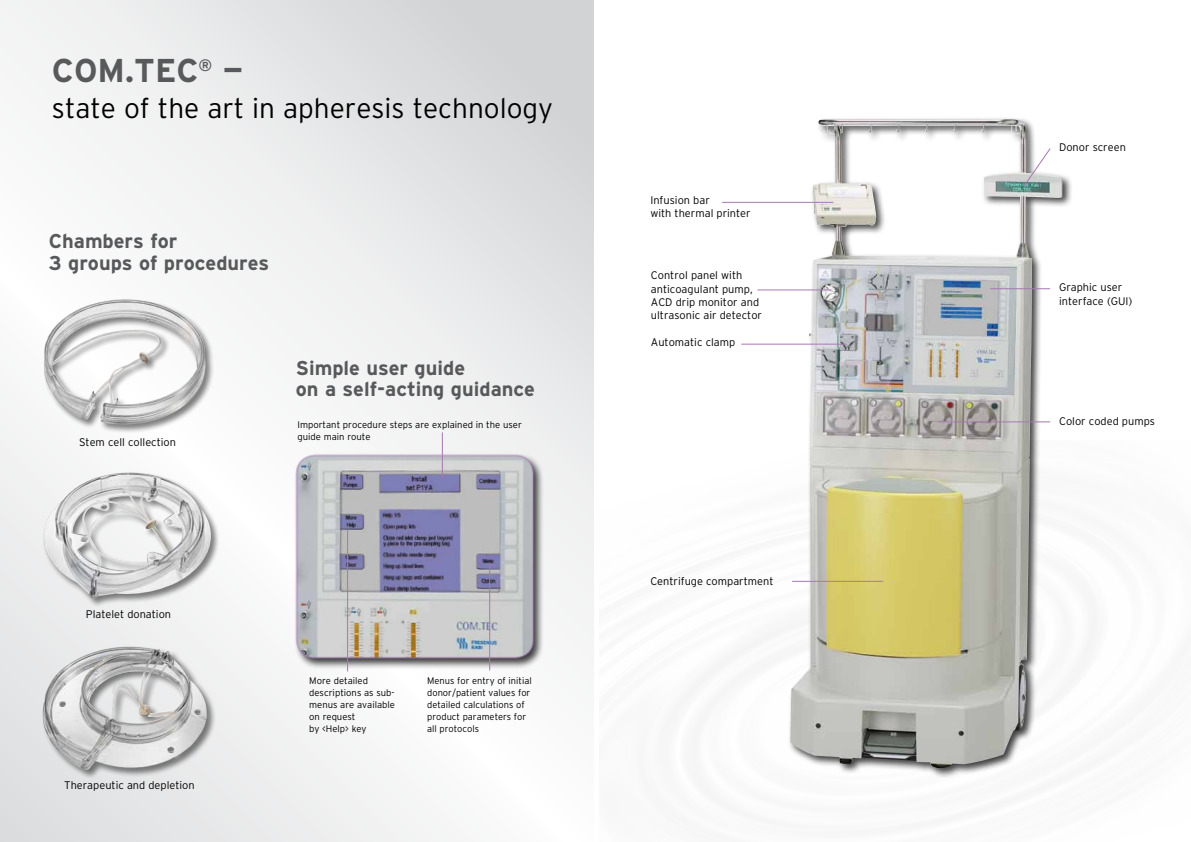
<style>
.page{position:relative;width:1191px;height:842px;background:#fff}
.page>*{position:absolute;margin:0;border:0;box-sizing:border-box;transform-origin:0 0}
.t1{font:700 33px "Interstate";color:#58595b}
.t2{font:300 28px "Interstate";color:#000}
.t3{font:700 20px/20.8px "Interstate";color:#58595b}
.t4{font:300 11px/13.2px "Interstate";color:#000}
.t5{font:300 9.5px/12px "Interstate";color:#000}
</style>
<div class="page">
<svg style="left:0;top:0;width:593px;height:842px"></svg>
<div style="left:293px;top:452px;width:252px;height:217px;background:#000;opacity:.75"></div>
<img style="left:297px;top:456px;width:236px;height:202px">
<div style="left:296px;top:455px;width:238px;height:204px;border:2px solid #a778b4;border-radius:18px"></div>
<hr style="left:489px;top:564px;width:1px;height:106px;background:#a778b4">
<hr style="left:347px;top:530px;width:1px;height:141px;background:#a778b4">
<hr style="left:442px;top:432px;width:1px;height:46px;background:#a778b4">
<div style="left:43px;top:298px;width:172px;height:136px;background:#000;opacity:.5"></div>
<img style="left:78px;top:299px;width:45px;height:10px">
<div style="left:42px;top:471px;width:178px;height:137px;background:#000;opacity:.5"></div>
<img style="left:44px;top:472px;width:167px;height:127px">
<div style="left:41px;top:645px;width:175px;height:134px;background:#000;opacity:.5"></div>
<img style="left:42px;top:647px;width:165px;height:123px">
<div style="left:788px;top:117px;width:285px;height:662px;background:#000;opacity:.75"></div>
<img style="left:790px;top:119px;width:181px;height:645px">
<hr style="left:722px;top:202px;width:111px;height:1px;background:#a778b4">
<hr style="left:990px;top:288px;width:60px;height:1px;background:#a778b4">
<svg style="left:1022px;top:147px;width:29px;height:40px"></svg>
<hr style="left:938px;top:421px;width:112px;height:1px;background:#a778b4">
<hr style="left:792px;top:581px;width:91px;height:1px;background:#a778b4">
<hr style="left:757px;top:289px;width:74px;height:1px;background:#a778b4">
<hr style="left:741px;top:344px;width:105px;height:1px;background:#a778b4">
<h1 class="t1" style="left:52px;top:52px;width:193px">COM.TEC<sup>®</sup> —</h1>
<h2 class="t2" style="left:52px;top:92px;width:503px">state of the art in apheresis technology</h2>
<h3 class="t3" style="left:49px;top:230px;width:222px;line-height:22px">Chambers for<br>3 groups of procedures</h3>
<p class="t4" style="left:79px;top:435px;width:98px">Stem cell collection</p>
<h3 class="t3" style="left:296px;top:358px;width:241px">Simple user guide<br>on a self-acting guidance</h3>
<p class="t5" style="left:297px;top:418px;width:226px">Important procedure steps are explained in the user guide main route</p>
<p class="t4" style="left:86px;top:607px;width:87px">Platelet donation</p>
<p class="t4" style="left:64px;top:779px;width:132px">Therapeutic and depletion</p>
<p class="t5" style="left:309px;top:675px;width:87px">More detailed descriptions as sub&shy;menus are available on request<br>by &lt;Help&gt; key</p>
<p class="t5" style="left:427px;top:675px;width:106px">Menus for entry of initial donor/patient values for detailed calculations of product parameters for all protocols</p>
<p class="t4" style="left:650px;top:194px;width:102px">Infusion bar<br>with thermal printer</p>
<p class="t4" style="left:1059px;top:141px;width:68px">Donor screen</p>
<p class="t4" style="left:651px;top:269px;width:113px">Control panel with anticoagulant pump,<br>ACD drip monitor and ultrasonic air detector</p>
<p class="t4" style="left:1059px;top:281px;width:75px">Graphic user interface (GUI)</p>
<p class="t4" style="left:651px;top:336px;width:86px">Automatic clamp</p>
<p class="t4" style="left:650px;top:574px;width:125px">Centrifuge compartment</p>
<p class="t4" style="left:1059px;top:414px;width:97px">Color coded pumps</p>
</div>
